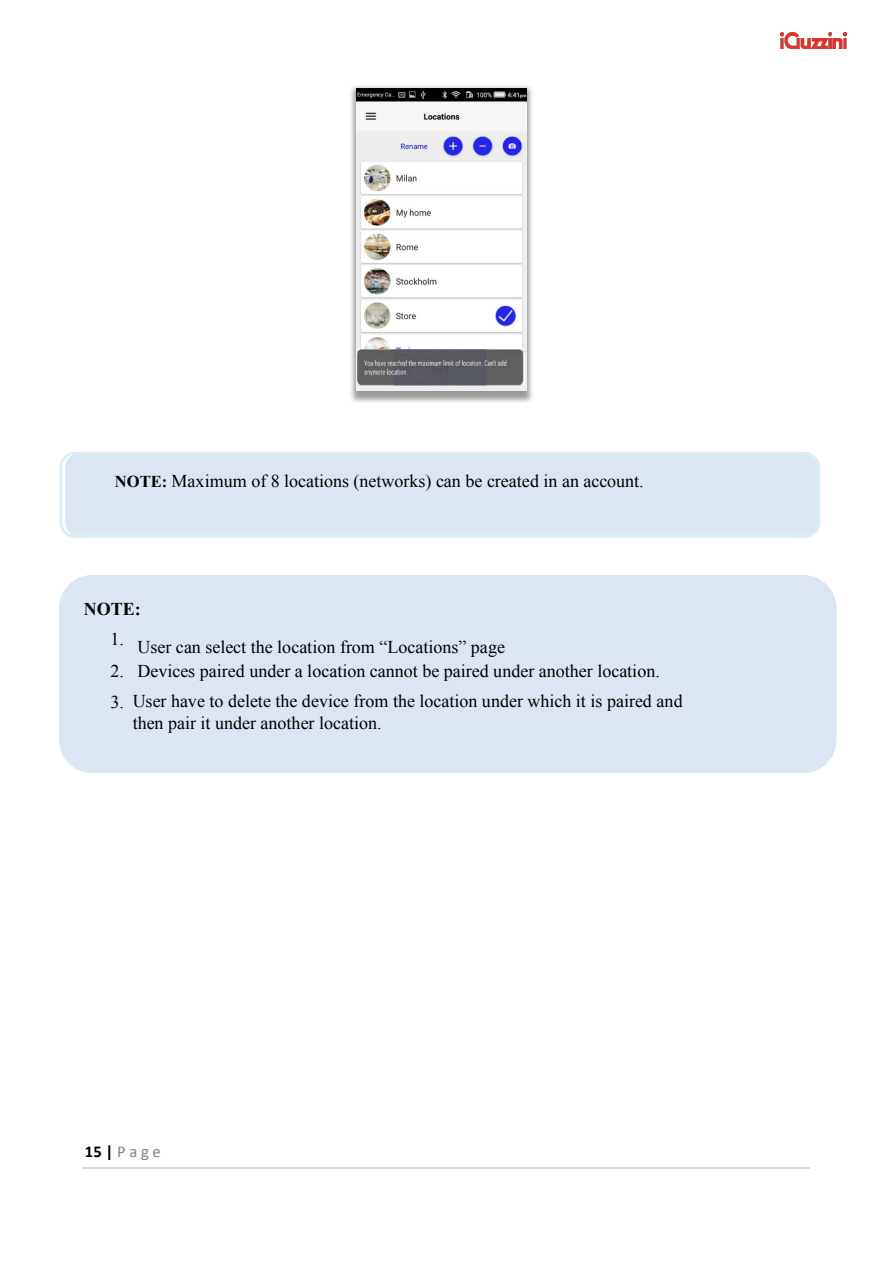
<style>
.page{position:relative;width:893px;height:1263px;background:#fff}
.page>*{position:absolute;margin:0;border:0;box-sizing:border-box;transform-origin:0 0}
.t1{font:18px/22.2px "Times New Roman";color:#000}
.t2{font:700 18px "Times New Roman";color:#000}
.t3{font:16.5px "Calibri";color:#808080}
.s1{font-weight:700;font-size:16.5px}
.s2{font-weight:700;color:#000}
</style>
<div class="page">
<hr style="left:83px;top:1167px;width:727px;height:1px;background:#d9d9d9">
<img style="left:781px;top:33px;width:65px;height:15px">
<div style="left:65px;top:453px;width:753px;height:83px;background:#dce6f2;border-radius:14px"></div>
<div style="left:59px;top:452px;width:761px;height:86px;border:3px solid #dbeef4;border-radius:14px"></div>
<img style="left:351px;top:86px;width:181px;height:317px">
<div style="left:59px;top:575px;width:777px;height:198px;background:#dce6f2;border-radius:33px"></div>
<img style="left:357px;top:89px;width:169px;height:302px">
<img style="left:358px;top:350px;width:166px;height:36px">
<p class="t1" style="left:115px;top:469px;width:530px"><span class="s1">NOTE:</span> Maximum of 8 locations (networks) can be created in an account.</p>
<p class="t2" style="left:84px;top:597px;width:59px">NOTE:</p>
<p class="t1" style="left:111px;top:635px;width:396px">1. User can select the location from “Locations” page</p>
<p class="t1" style="left:111px;top:659px;width:551px">2. Devices paired under a location cannot be paired under another location.</p>
<p class="t1" style="left:133px;top:689px;width:551px;text-indent:-22px">3. User have to delete the device from the location under which it is paired and then pair it under another location.</p>
<p class="t3" style="left:85px;top:1141px;width:77px"><span class="s2">15|</span> P a g e</p>
</div>
